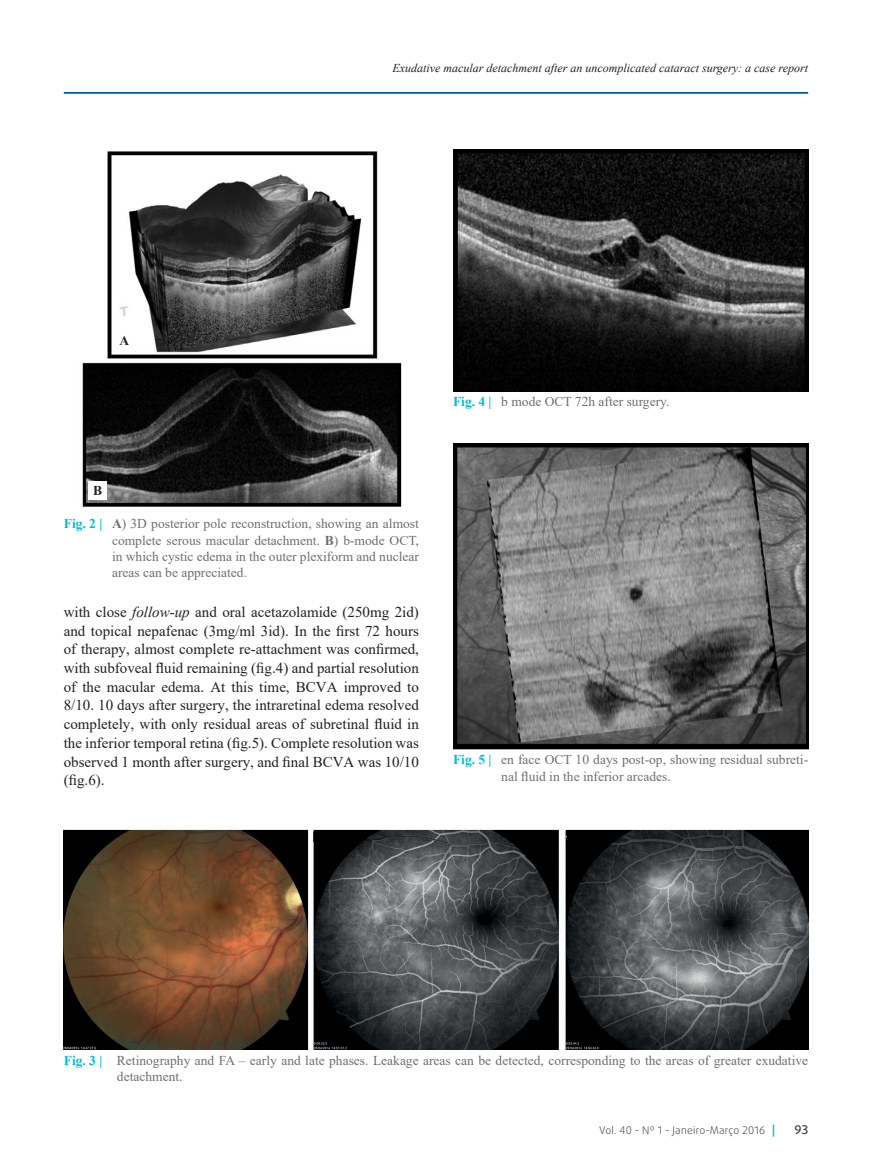
<style>
.page{position:relative;width:872px;height:1170px;background:#fff}
.page>*{position:absolute;margin:0;border:0;box-sizing:border-box;transform-origin:0 0}
.t1{font:15px/18.8px "Times New Roman";color:#231f20;text-align:justify}
.t2{font:13.5px/16.2px "Times New Roman";color:#6d6f71}
.t3{font:700 13.5px "Times New Roman";color:#231f20}
.t4{font:italic 12px "Times New Roman";color:#231f20}
.t5{font:500 12px "Daxline Pro";color:#414142}
.t6{font:300 10.5px "Daxline Pro";letter-spacing:.02em;color:#414142}
.s1{font-weight:700;color:#00bbd7}
.s2{font-weight:700}
.s3{font-style:italic}
.s4{font-weight:500;font-size:12px;color:#00bbd7}
</style>
<div class="page">
<hr style="left:64px;top:92px;width:744px;height:2px;background:#005ba8">
<img style="left:82px;top:151px;width:320px;height:356px">
<div style="left:115px;top:331px;width:18px;height:19px;background:#fff"></div>
<div style="left:88px;top:480px;width:19px;height:19px;background:#fff"></div>
<img style="left:64px;top:829px;width:744px;height:220px">
<img style="left:453px;top:149px;width:355px;height:242px">
<img style="left:453px;top:444px;width:355px;height:305px">
<p class="t3" style="left:119px;top:331px;width:11px">A</p>
<p class="t3" style="left:93px;top:480px;width:11px">B</p>
<p class="t4" style="left:392px;top:59px;width:417px">Exudative macular detachment after an uncomplicated cataract surgery: a case report</p>
<p class="t2" style="left:453px;top:393px;width:218px"><span class="s1">Fig. 4 |</span> b mode OCT 72h after surgery.</p>
<p class="t2" style="left:112px;top:515px;width:308px;text-align:justify;text-indent:-48px"><span class="s1">Fig. 2 |</span> <span class="s2">A</span>) 3D posterior pole reconstruction, showing an almost complete serous macular detachment. <span class="s2">B</span>) b-mode OCT, in which cystic edema in the outer plexiform and nuclear areas can be appreciated.</p>
<p class="t1" style="left:64px;top:602px;width:357px">with close <span class="s3">follow-up</span> and oral acetazolamide (250mg 2id) and topical nepafenac (3mg/ml 3id). In the first 72 hours of therapy, almost complete re-attachment was confirmed, with subfoveal fluid remaining (fig.4) and partial resolution of the macular edema. At this time, BCVA improved to 8/10. 10 days after surgery, the intraretinal edema resolved completely, with only residual areas of subretinal fluid in the inferior temporal retina (fig.5). Complete resolution was observed 1 month after surgery, and final BCVA was 10/10 (fig.6).</p>
<p class="t2" style="left:501px;top:751px;width:308px;text-indent:-48px"><span class="s1">Fig. 5 |</span> en face OCT 10 days post-op, showing residual subreti&shy;nal fluid in the inferior arcades.</p>
<p class="t2" style="left:117px;top:1051px;width:692px;text-indent:-53px"><span class="s1">Fig. 3 |</span> Retinography and FA – early and late phases. Leakage areas can be detected, corresponding to the areas of greater exudative detachment.</p>
<p class="t6" style="left:599px;top:1122px;width:177px">Vol. 40 - Nº 1 - Janeiro-Março 2016 <span class="s4">|</span></p>
<p class="t5" style="left:794px;top:1121px;width:15px">93</p>
</div>
